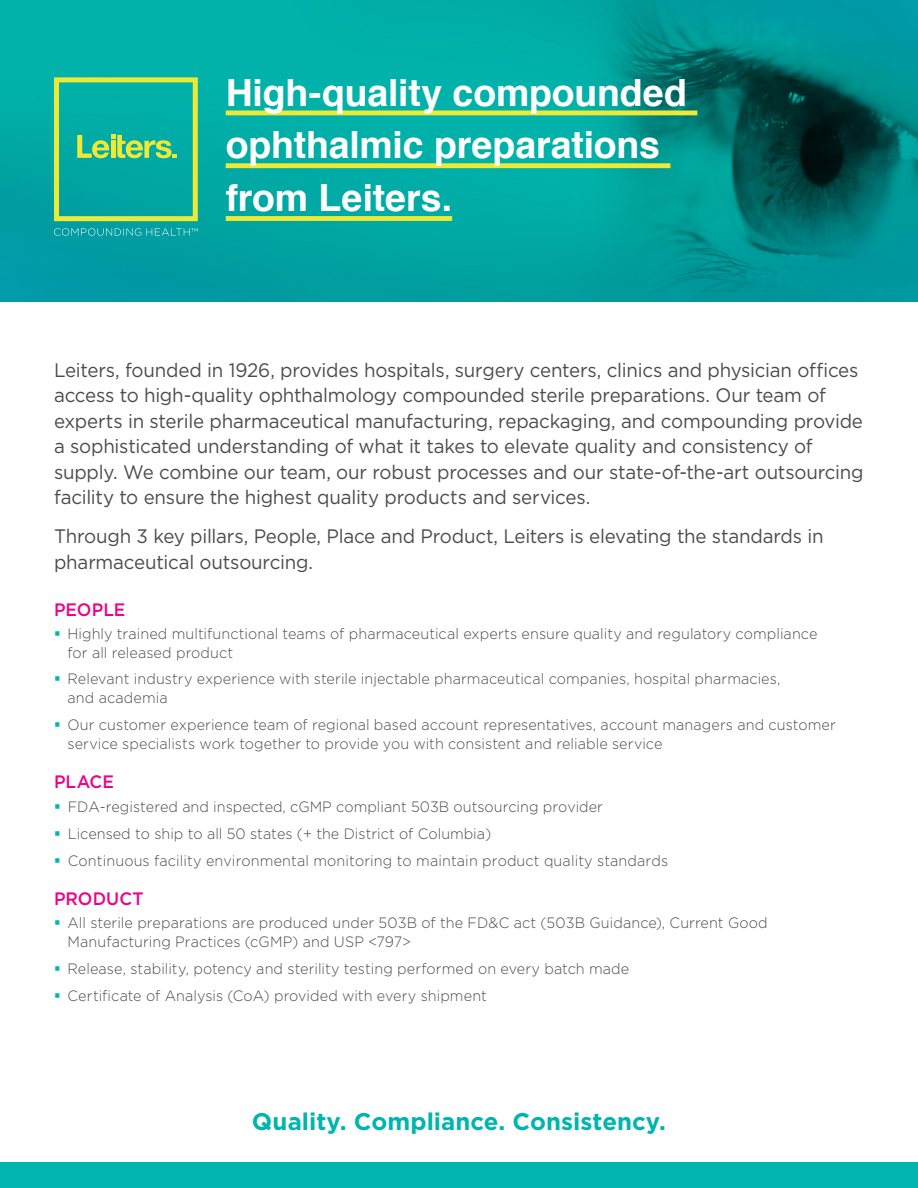
<style>
.page{position:relative;width:918px;height:1188px;background:#fff}
.page>*{position:absolute;margin:0;border:0;box-sizing:border-box;transform-origin:0 0}
.headline{font:700 37.5px/52.8px "Helvetica";letter-spacing:-.005em;color:#fff}
.green_headline{font:700 24px "Gotham";color:#00b5ae}
.body_text{font:19.5px/25.5px "Gotham";letter-spacing:-.01em;color:#4b4c4d;scale:.96 1}
.subhead_3{font:500 18px "Gotham";color:#ed028a;scale:.96 1}
.t1{font:300 15px/18.8px "Gotham";letter-spacing:.005em;color:#4b4c4d;scale:.96 1}
</style>
<div class="page">
<img style="left:0;top:0;width:918px;height:301px">
<div style="left:0;top:1162px;width:918px;height:26px;background:#00b5ae"></div>
<div style="left:226px;top:110px;width:471px;height:5px;background:#ede934"></div>
<div style="left:226px;top:163px;width:444px;height:5px;background:#ede934"></div>
<div style="left:226px;top:216px;width:226px;height:5px;background:#ede934"></div>
<svg style="left:54px;top:77px;width:144px;height:144px;background:#2cb58f"></svg>
<svg style="left:54px;top:228px;width:144px;height:8px"></svg>
<p class="headline" style="left:226px;top:66px;width:463px">High-quality compounded ophthalmic preparations from Leiters.</p>
<p class="body_text" style="left:54px;top:357px;width:845px">Leiters, founded in 1926, provides hospitals, surgery centers, clinics and physician offices access to high-quality ophthalmology compounded sterile preparations. Our team of experts in sterile pharmaceutical manufacturing, repackaging, and compounding provide a sophisticated understanding of what it takes to elevate quality and consistency of supply. We combine our team, our robust processes and our state-of-the-art outsourcing facility to ensure the highest quality products and services.</p>
<p class="body_text" style="left:54px;top:523px;width:803px">Through 3 key pillars, People, Place and Product, Leiters is elevating the standards in pharmaceutical outsourcing.</p>
<p class="subhead_3" style="left:54px;top:599px;width:76px">PEOPLE</p>
<p class="t1" style="left:67px;top:624px;width:783px">Highly trained multifunctional teams of pharmaceutical experts ensure quality and regulatory compliance for all released product</p>
<p class="t1" style="left:67px;top:669px;width:744px">Relevant industry experience with sterile injectable pharmaceutical companies, hospital pharmacies, and academia</p>
<p class="t1" style="left:67px;top:715px;width:802px">Our customer experience team of regional based account representatives, account managers and customer service specialists work together to provide you with consistent and reliable service</p>
<p class="subhead_3" style="left:54px;top:772px;width:64px">PLACE</p>
<p class="t1" style="left:68px;top:793px;width:627px;line-height:26.8px">FDA-registered and inspected, cGMP compliant 503B outsourcing provider<br>Licensed to ship to all 50 states (+ the District of Columbia)<br>Continuous facility environmental monitoring to maintain product quality standards</p>
<p class="subhead_3" style="left:54px;top:888px;width:95px">PRODUCT</p>
<p class="t1" style="left:67px;top:913px;width:731px">All sterile preparations are produced under 503B of the FD&amp;C act (503B Guidance), Current Good<br>Manufacturing Practices (cGMP) and USP &lt;797&gt;</p>
<p class="t1" style="left:67px;top:959px;width:587px">Release, stability, potency and sterility testing performed on every batch made</p>
<p class="t1" style="left:67px;top:986px;width:438px">Certificate of Analysis (CoA) provided with every shipment</p>
<p class="green_headline" style="left:252px;top:1107px;width:416px">Quality. Compliance. Consistency.</p>
</div>
